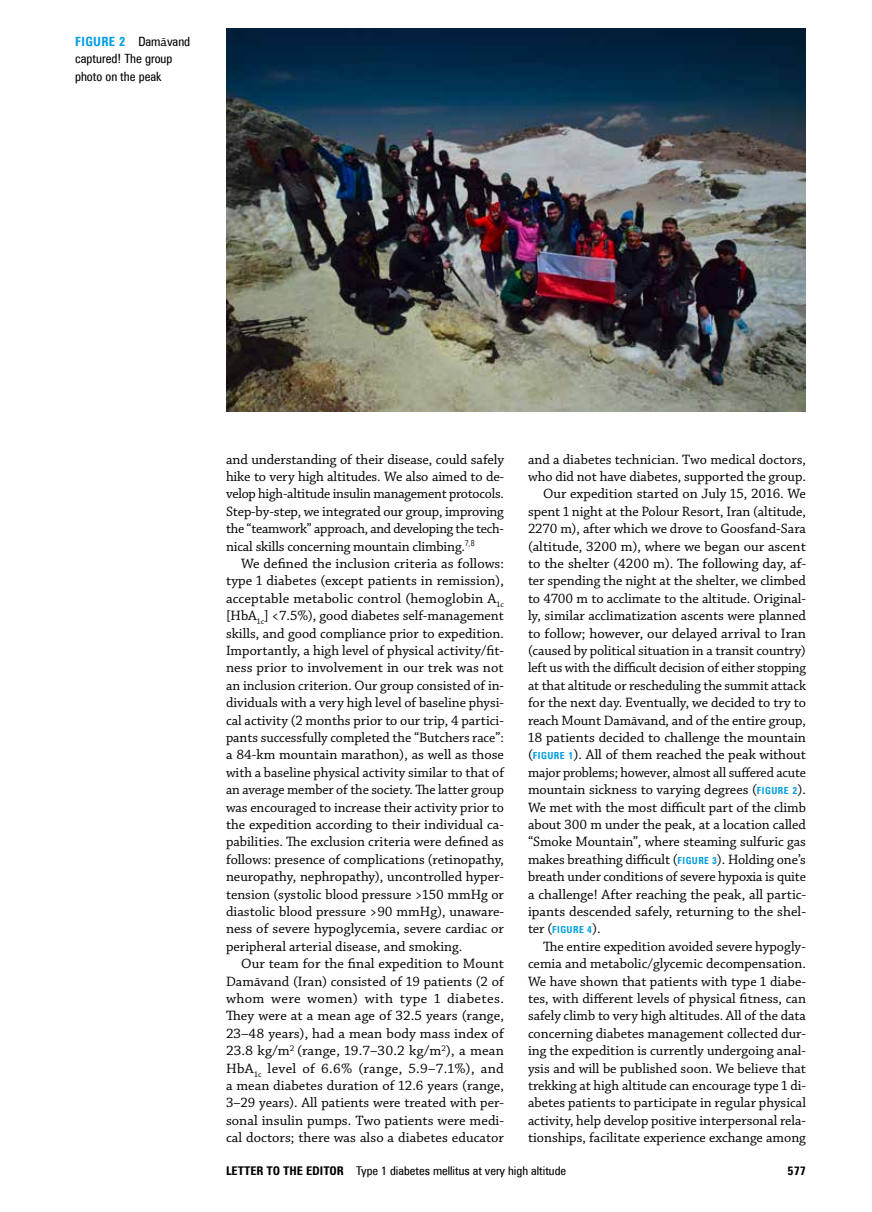
<style>
.page{position:relative;width:872px;height:1212px;background:#fff}
.page>*{position:absolute;margin:0;border:0;box-sizing:border-box;transform-origin:0 0}
.t1{font:14.25px/17.4px "Chaparral Pro MP";letter-spacing:-.005em;color:#000;text-align:justify}
.t2{font:12.75px/17.4px "Zurich Cn EU Normal";color:#000}
.t3{font:12.75px "Zurich Cn EU Bold";letter-spacing:.025em;color:#009ee3}
.t4{font:12px "Zurich Cn EU Normal";color:#000;scale:1.04 1}
.t5{font:12px "Zurich Cn EU Bold";color:#000;scale:1.04 1}
.t6{font:9.75px "Zurich Cn EU Bold";letter-spacing:.045em;color:#009ee3}
.s1{font-family:"Zurich Cn EU Normal";color:#000}
.s2{font-family:"Chaparral Pro MP";font-size:14.25px;color:#000}
.s3{font-family:"Zurich Cn EU Bold";font-size:9.75px;color:#009ee3}
.s4{font-family:"Zurich Cn EU Bold"}
</style>
<div class="page">
<img style="left:226px;top:28px;width:580px;height:383px">
<p class="t3" style="left:75px;top:33px;width:117px">FIGURE 2 <span class="s1">Dam</span><span class="s2">ā</span><span class="s1">vand</span></p>
<p class="t2" style="left:75px;top:50px;width:99px">captured! The group photo on the peak</p>
<p class="t1" style="left:226px;top:451px;width:279px">and understanding of their disease, could safely hike to very high altitudes. We also aimed to de&shy;velop high‑altitude insulin management protocols.<br>Step‑by‑step, we integrated our group, improving the “teamwork” approach, and developing the tech&shy;nical skills concerning mountain climbing.<sup>7,8</sup></p>
<p class="t1" style="left:226px;top:555px;width:279px;text-indent:15px">We defined the inclusion criteria as follows: type 1 diabetes (except patients in remission), acceptable metabolic control (hemoglobin A<sub>1c </sub>[HbA<sub>1c</sub>] &lt;7.5%), good diabetes self‑management skills, and good compliance prior to expedition.<br>Importantly, a high level of physical activity/fit&shy;ness prior to involvement in our trek was not an inclusion criterion. Our group consisted of in&shy;dividuals with a very high level of baseline physi&shy;cal activity (2 months prior to our trip, 4 partici&shy;pants successfully completed the “Butchers race”: a 84‑km mountain marathon), as well as those with a baseline physical activity similar to that of an average member of the society. The latter group was encouraged to increase their activity prior to the expedition according to their individual ca&shy;pabilities. The exclusion criteria were defined as follows: presence of complications (retinopathy, neuropathy, nephropathy), uncontrolled hyper&shy;tension (systolic blood pressure &gt;150 mmHg or diastolic blood pressure &gt;90 mmHg), unaware&shy;ness of severe hypoglycemia, severe cardiac or peripheral arterial disease, and smoking.</p>
<p class="t1" style="left:226px;top:955px;width:279px;text-indent:15px">Our team for the final expedition to Mount Damāvand (Iran) consisted of 19 patients (2 of whom were women) with type 1 diabetes.<br>They were at a mean age of 32.5 years (range, 23–48 years), had a mean body mass index of 23.8 kg/m<sup>2</sup> (range, 19.7–30.2 kg/m<sup>2</sup>), a mean HbA<sub>1c</sub> level of 6.6% (range, 5.9–7.1%), and a mean diabetes duration of 12.6 years (range, 3–29 years). All patients were treated with per&shy;sonal insulin pumps. Two patients were medi&shy;cal doctors; there was also a diabetes educator</p>
<p class="t1" style="left:528px;top:451px;width:279px;text-align:right">and a diabetes technician. Two medical doctors, who did not have diabetes, supported the group.<br>Our expedition started on July 15, 2016. We spent 1 night at the Polour Resort, Iran (altitude, 2270 m), after which we drove to Goosfand‑Sara (altitude, 3200 m), where we began our ascent to the shelter (4200 m). The following day, af&shy;ter spending the night at the shelter, we climbed to 4700 m to acclimate to the altitude. Original&shy;ly, similar acclimatization ascents were planned to follow; however, our delayed arrival to Iran (caused by political situation in a transit country) left us with the difficult decision of either stopping at that altitude or rescheduling the summit attack for the next day. Eventually, we decided to try to reach Mount Damāvand, and of the entire group, 18 patients decided to challenge the mountain (<span class="s3">FIGURE 1</span>). All of them reached the peak without major problems; however, almost all suffered acute mountain sickness to varying degrees (<span class="s3">FIGURE 2</span>).<br>We met with the most difficult part of the climb about 300 m under the peak, at a location called “Smoke Mountain”, where steaming sulfuric gas makes breathing difficult (<span class="s3">FIGURE 3</span>). Holding one’s breath under conditions of severe hypoxia is quite a challenge! After reaching the peak, all partic&shy;ipants descended safely, returning to the shel-</p>
<p class="t6" style="left:528px;top:924px;width:74px"><span class="s2">ter (</span>FIGURE 4<span class="s2">).</span></p>
<p class="t1" style="left:528px;top:938px;width:279px;text-indent:15px">The entire expedition avoided severe hypogly&shy;cemia and metabolic/glycemic decompensation.<br>We have shown that patients with type 1 diabe&shy;tes, with different levels of physical fitness, can safely climb to very high altitudes. All of the data concerning diabetes management collected dur&shy;ing the expedition is currently undergoing anal&shy;ysis and will be published soon. We believe that trekking at high altitude can encourage type 1 di&shy;abetes patients to participate in regular physical activity, help develop positive interpersonal rela&shy;tionships, facilitate experience exchange among</p>
<p class="t4" style="left:226px;top:1163px;width:328px"><span class="s4">LETTER TO THE EDITOR</span> Type 1 diabetes mellitus at very high altitude</p>
<p class="t5" style="left:787px;top:1163px;width:19px">577</p>
</div>
